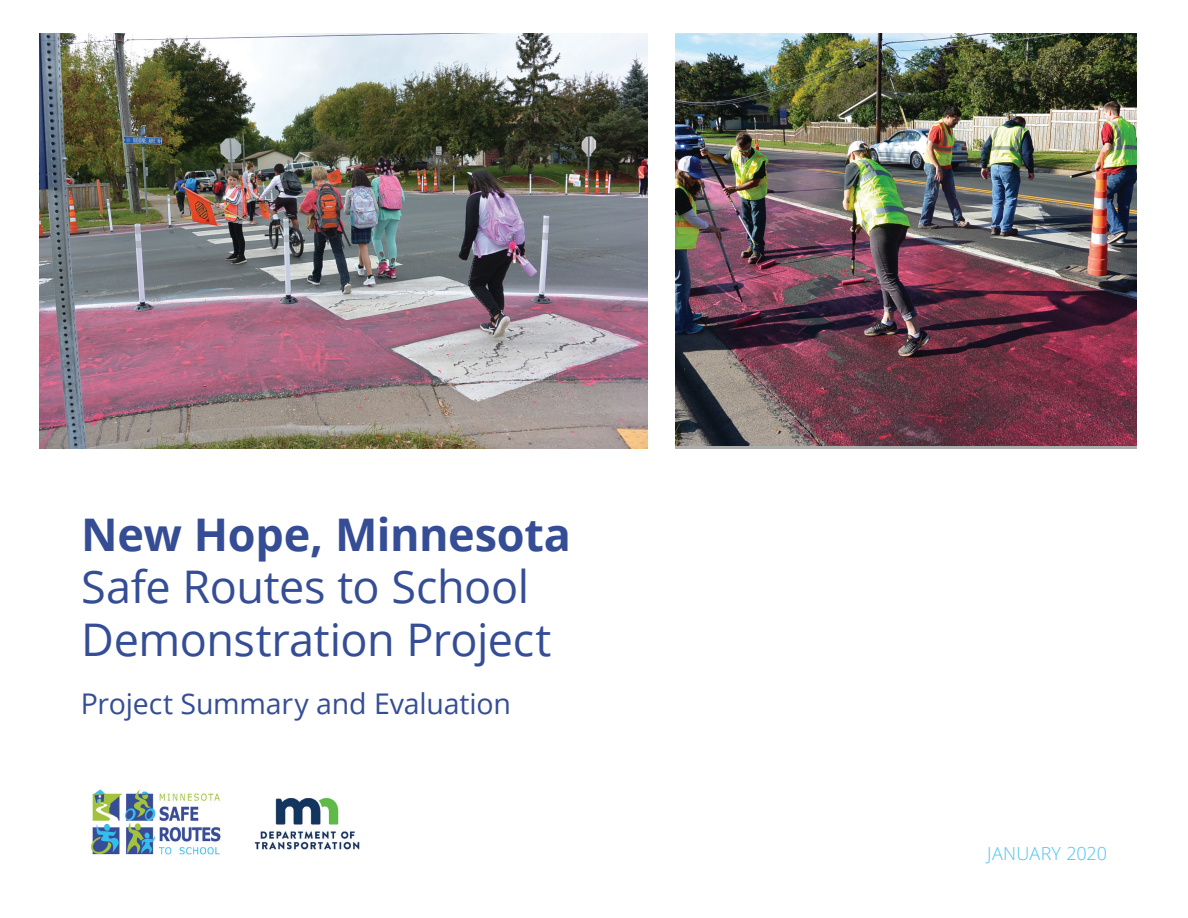
<style>
.page{position:relative;width:1188px;height:918px;background:#fff}
.page>*{position:absolute;margin:0;border:0;box-sizing:border-box;transform-origin:0 0}
.t1{font:45px/52.5px "Open Sans";letter-spacing:-.01em;color:#354d95}
.t2{font:700 45px "Open Sans";letter-spacing:-.01em;color:#354d95}
.t3{font:28.5px "Open Sans";letter-spacing:-.01em;color:#354d95}
.t4{font:300 18px "Open Sans";letter-spacing:.01em;color:#4bc5f2}
</style>
<div class="page">
<img style="left:40px;top:34px;width:608px;height:414px">
<img style="left:675px;top:34px;width:462px;height:412px">
<img style="left:92px;top:789px;width:268px;height:66px">
<p class="t2" style="left:81px;top:503px;width:491px">New Hope, Minnesota</p>
<p class="t1" style="left:81px;top:560px;width:472px">Safe Routes to School<br>Demonstration Project</p>
<p class="t3" style="left:81px;top:684px;width:432px">Project Summary and Evaluation</p>
<p class="t4" style="left:987px;top:841px;width:121px">JANUARY 2020</p>
</div>
